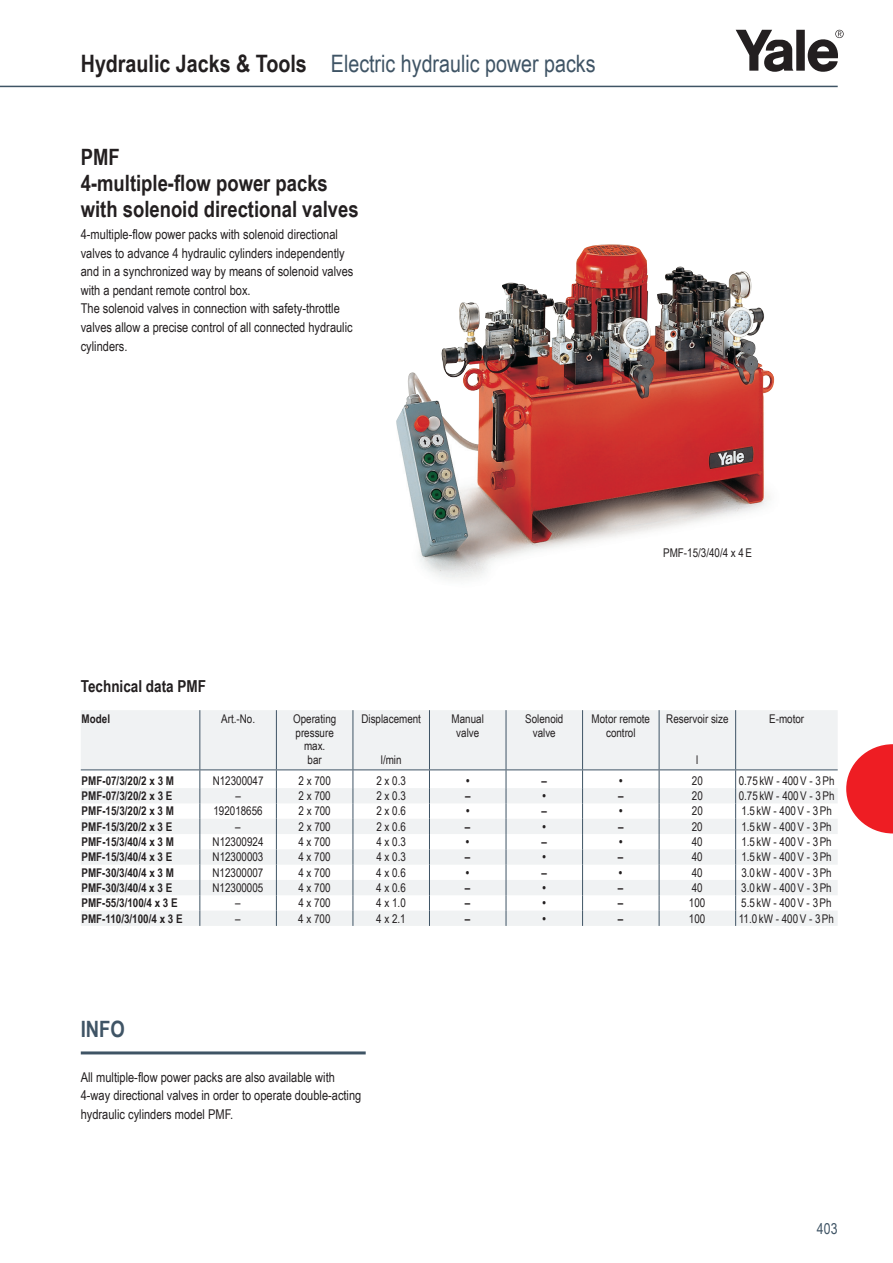
<style>
.page{position:relative;width:893px;height:1263px;background:#fff}
.page>*{position:absolute;margin:0;border:0;box-sizing:border-box;transform-origin:0 0}
.t1{font:24px "Arial Narrow";color:#3f5465}
.t2{font:700 22.5px/26.1px "Arial Narrow";color:#231f20}
.t3{font:700 22.5px "Arial Narrow";color:#3f5465}
.t4{font:700 16.5px "Arial Narrow";color:#231f20}
.t5{font:15px "Arial Narrow";color:#3f5465}
.t6{font:13.5px/18.6px "Arial Narrow";color:#231f20}
.t7{font:12px/13.5px "Arial Narrow";color:#231f20;text-align:center}
.t8{font:700 12px "Arial Narrow";color:#231f20}
.s1{font-weight:700;color:#231f20}
</style>
<div class="page">
<img style="left:396px;top:244px;width:379px;height:335px">
<svg style="left:846px;top:744px;width:47px;height:89px"></svg>
<hr style="left:0;top:86px;width:838px;height:1px;background:#3f5465">
<svg style="left:736px;top:30px;width:108px;height:42px"></svg>
<div style="left:81px;top:710px;width:757px;height:59px;background:#f0f2f3"></div>
<svg style="left:81px;top:788px;width:757px;height:138px;fill:#f0f2f3"></svg>
<hr style="left:276px;top:710px;width:1px;height:59px;background:#3f5465">
<hr style="left:353px;top:710px;width:1px;height:59px;background:#3f5465">
<hr style="left:429px;top:710px;width:1px;height:59px;background:#3f5465">
<hr style="left:506px;top:710px;width:1px;height:59px;background:#3f5465">
<hr style="left:582px;top:710px;width:1px;height:59px;background:#3f5465">
<hr style="left:659px;top:710px;width:1px;height:59px;background:#3f5465">
<svg style="left:276px;top:770px;width:1px;height:156px"></svg>
<svg style="left:353px;top:770px;width:1px;height:156px"></svg>
<svg style="left:429px;top:770px;width:1px;height:156px"></svg>
<svg style="left:506px;top:770px;width:1px;height:156px"></svg>
<svg style="left:582px;top:770px;width:1px;height:156px"></svg>
<svg style="left:659px;top:770px;width:1px;height:156px"></svg>
<hr style="left:200px;top:769px;width:76px;height:1px;background:#3f5465">
<hr style="left:276px;top:769px;width:77px;height:1px;background:#3f5465">
<hr style="left:353px;top:769px;width:76px;height:1px;background:#3f5465">
<hr style="left:429px;top:769px;width:77px;height:1px;background:#3f5465">
<hr style="left:506px;top:769px;width:77px;height:1px;background:#3f5465">
<hr style="left:583px;top:769px;width:76px;height:1px;background:#3f5465">
<hr style="left:659px;top:769px;width:77px;height:1px;background:#3f5465">
<hr style="left:199px;top:710px;width:1px;height:59px;background:#3f5465">
<hr style="left:81px;top:769px;width:119px;height:1px;background:#3f5465">
<hr style="left:735px;top:710px;width:1px;height:59px;background:#3f5465">
<hr style="left:736px;top:769px;width:102px;height:1px;background:#3f5465">
<svg style="left:199px;top:770px;width:1px;height:156px"></svg>
<svg style="left:735px;top:770px;width:1px;height:156px"></svg>
<hr style="left:81px;top:1051px;width:285px;height:3px;background:#3f5465">
<h1 class="t1" style="left:81px;top:46px;width:516px"><span class="s1">Hydraulic Jacks &amp; Tools</span> Electric hydraulic power packs</h1>
<h2 class="t2" style="left:81px;top:143px;width:279px">PMF<br>4-multiple-flow power packs with solenoid directional valves</h2>
<p class="t6" style="left:81px;top:224px;width:274px">4-multiple-flow power packs with solenoid directional valves to advance 4 hydraulic cylinders independently and in a synchronized way by means of solenoid valves with a pendant remote control box.<br>The solenoid valves in connection with safety-throttle valves allow a precise control of all connected hydraulic cylinders.</p>
<p class="t7" style="left:663px;top:546px;width:91px">PMF-15/3/40/4 x 4E</p>
<h3 class="t4" style="left:81px;top:674px;width:127px">Technical data PMF</h3>
<p class="t8" style="left:82px;top:710px;width:30px">Model</p>
<p class="t7" style="left:221px;top:711px;width:35px">Art.-No.</p>
<p class="t7" style="left:293px;top:711px;width:45px">Operating pressure max.<br>bar</p>
<p class="t7" style="left:361px;top:711px;width:61px">Displacement</p>
<p class="t7" style="left:381px;top:752px;width:22px">l/min</p>
<p class="t7" style="left:452px;top:711px;width:34px">Manual valve</p>
<p class="t7" style="left:525px;top:711px;width:40px">Solenoid valve</p>
<p class="t7" style="left:592px;top:711px;width:60px">Motor remote control</p>
<p class="t7" style="left:666px;top:711px;width:64px">Reservoir size</p>
<p class="t7" style="left:696px;top:752px;width:4px">l</p>
<p class="t7" style="left:769px;top:711px;width:36px">E-motor</p>
<p class="t8" style="left:82px;top:771px;width:94px">PMF-07/3/20/2 x 3 M</p>
<p class="t7" style="left:213px;top:773px;width:52px">N12300047</p>
<p class="t7" style="left:299px;top:773px;width:34px">2 x 700</p>
<p class="t7" style="left:376px;top:773px;width:31px">2 x 0.3</p>
<p class="t8" style="left:466px;top:771px;width:5px">•</p>
<p class="t8" style="left:542px;top:771px;width:7px">–</p>
<p class="t8" style="left:619px;top:771px;width:5px">•</p>
<p class="t7" style="left:692px;top:773px;width:12px">20</p>
<p class="t7" style="left:739px;top:773px;width:97px">0.75 kW - 400V - 3Ph</p>
<p class="t8" style="left:82px;top:787px;width:92px">PMF-07/3/20/2 x 3 E</p>
<p class="t7" style="left:235px;top:789px;width:7px">–</p>
<p class="t7" style="left:298px;top:789px;width:34px">2 x 700</p>
<p class="t7" style="left:376px;top:789px;width:31px">2 x 0.3</p>
<p class="t8" style="left:465px;top:787px;width:7px">–</p>
<p class="t8" style="left:543px;top:787px;width:5px">•</p>
<p class="t8" style="left:618px;top:787px;width:7px">–</p>
<p class="t7" style="left:692px;top:789px;width:12px">20</p>
<p class="t7" style="left:739px;top:789px;width:97px">0.75 kW - 400V - 3Ph</p>
<p class="t8" style="left:82px;top:802px;width:94px">PMF-15/3/20/2 x 3 M</p>
<p class="t7" style="left:213px;top:804px;width:51px">192018656</p>
<p class="t7" style="left:298px;top:804px;width:34px">2 x 700</p>
<p class="t7" style="left:376px;top:804px;width:31px">2 x 0.6</p>
<p class="t8" style="left:466px;top:802px;width:5px">•</p>
<p class="t8" style="left:541px;top:802px;width:7px">–</p>
<p class="t8" style="left:619px;top:802px;width:5px">•</p>
<p class="t7" style="left:692px;top:804px;width:12px">20</p>
<p class="t7" style="left:741px;top:804px;width:92px">1.5 kW - 400V - 3Ph</p>
<p class="t8" style="left:82px;top:817px;width:92px">PMF-15/3/20/2 x 3 E</p>
<p class="t7" style="left:235px;top:819px;width:7px">–</p>
<p class="t7" style="left:298px;top:819px;width:34px">2 x 700</p>
<p class="t7" style="left:376px;top:819px;width:31px">2 x 0.6</p>
<p class="t8" style="left:465px;top:817px;width:7px">–</p>
<p class="t8" style="left:542px;top:817px;width:5px">•</p>
<p class="t8" style="left:618px;top:817px;width:7px">–</p>
<p class="t7" style="left:692px;top:819px;width:12px">20</p>
<p class="t7" style="left:741px;top:819px;width:92px">1.5 kW - 400V - 3Ph</p>
<p class="t8" style="left:82px;top:833px;width:94px">PMF-15/3/40/4 x 3 M</p>
<p class="t7" style="left:213px;top:834px;width:52px">N12300924</p>
<p class="t7" style="left:298px;top:834px;width:34px">4 x 700</p>
<p class="t7" style="left:376px;top:834px;width:31px">4 x 0.3</p>
<p class="t8" style="left:466px;top:833px;width:5px">•</p>
<p class="t8" style="left:541px;top:833px;width:7px">–</p>
<p class="t8" style="left:619px;top:833px;width:5px">•</p>
<p class="t7" style="left:692px;top:834px;width:12px">40</p>
<p class="t7" style="left:741px;top:834px;width:92px">1.5 kW - 400V - 3Ph</p>
<p class="t8" style="left:82px;top:848px;width:92px">PMF-15/3/40/4 x 3 E</p>
<p class="t7" style="left:213px;top:850px;width:52px">N12300003</p>
<p class="t7" style="left:298px;top:850px;width:34px">4 x 700</p>
<p class="t7" style="left:376px;top:850px;width:31px">4 x 0.3</p>
<p class="t8" style="left:465px;top:848px;width:7px">–</p>
<p class="t8" style="left:542px;top:848px;width:5px">•</p>
<p class="t8" style="left:618px;top:848px;width:7px">–</p>
<p class="t7" style="left:692px;top:850px;width:12px">40</p>
<p class="t7" style="left:741px;top:850px;width:92px">1.5 kW - 400V - 3Ph</p>
<p class="t8" style="left:82px;top:863px;width:94px">PMF-30/3/40/4 x 3 M</p>
<p class="t7" style="left:213px;top:865px;width:52px">N12300007</p>
<p class="t7" style="left:298px;top:865px;width:34px">4 x 700</p>
<p class="t7" style="left:376px;top:865px;width:31px">4 x 0.6</p>
<p class="t8" style="left:466px;top:863px;width:5px">•</p>
<p class="t8" style="left:541px;top:863px;width:7px">–</p>
<p class="t8" style="left:619px;top:863px;width:5px">•</p>
<p class="t7" style="left:692px;top:865px;width:12px">40</p>
<p class="t7" style="left:741px;top:865px;width:92px">3.0 kW - 400V - 3Ph</p>
<p class="t8" style="left:81px;top:879px;width:92px">PMF-30/3/40/4 x 3 E</p>
<p class="t7" style="left:213px;top:880px;width:52px">N12300005</p>
<p class="t7" style="left:298px;top:880px;width:34px">4 x 700</p>
<p class="t7" style="left:376px;top:880px;width:31px">4 x 0.6</p>
<p class="t8" style="left:465px;top:879px;width:7px">–</p>
<p class="t8" style="left:542px;top:879px;width:5px">•</p>
<p class="t8" style="left:618px;top:879px;width:7px">–</p>
<p class="t7" style="left:692px;top:880px;width:12px">40</p>
<p class="t7" style="left:741px;top:880px;width:92px">3.0 kW - 400V - 3Ph</p>
<p class="t8" style="left:81px;top:894px;width:98px">PMF-55/3/100/4 x 3 E</p>
<p class="t7" style="left:235px;top:896px;width:7px">–</p>
<p class="t7" style="left:298px;top:896px;width:34px">4 x 700</p>
<p class="t7" style="left:376px;top:896px;width:31px">4 x 1.0</p>
<p class="t8" style="left:465px;top:894px;width:7px">–</p>
<p class="t8" style="left:542px;top:894px;width:5px">•</p>
<p class="t8" style="left:618px;top:894px;width:7px">–</p>
<p class="t7" style="left:689px;top:896px;width:18px">100</p>
<p class="t7" style="left:741px;top:896px;width:92px">5.5 kW - 400V - 3Ph</p>
<p class="t8" style="left:81px;top:909px;width:103px">PMF-110/3/100/4 x 3 E</p>
<p class="t7" style="left:235px;top:911px;width:7px">–</p>
<p class="t7" style="left:298px;top:911px;width:34px">4 x 700</p>
<p class="t7" style="left:376px;top:911px;width:31px">4 x 2.1</p>
<p class="t8" style="left:465px;top:909px;width:7px">–</p>
<p class="t8" style="left:542px;top:909px;width:5px">•</p>
<p class="t8" style="left:618px;top:909px;width:7px">–</p>
<p class="t7" style="left:689px;top:911px;width:18px">100</p>
<p class="t7" style="left:739px;top:911px;width:97px">11.0 kW - 400V - 3Ph</p>
<h2 class="t3" style="left:81px;top:1012px;width:46px">INFO</h2>
<p class="t6" style="left:81px;top:1067px;width:282px">All multiple-flow power packs are also available with<br>4-way directional valves in order to operate double-acting hydraulic cylinders model PMF.</p>
<p class="t5" style="left:817px;top:1218px;width:22px">403</p>
</div>
